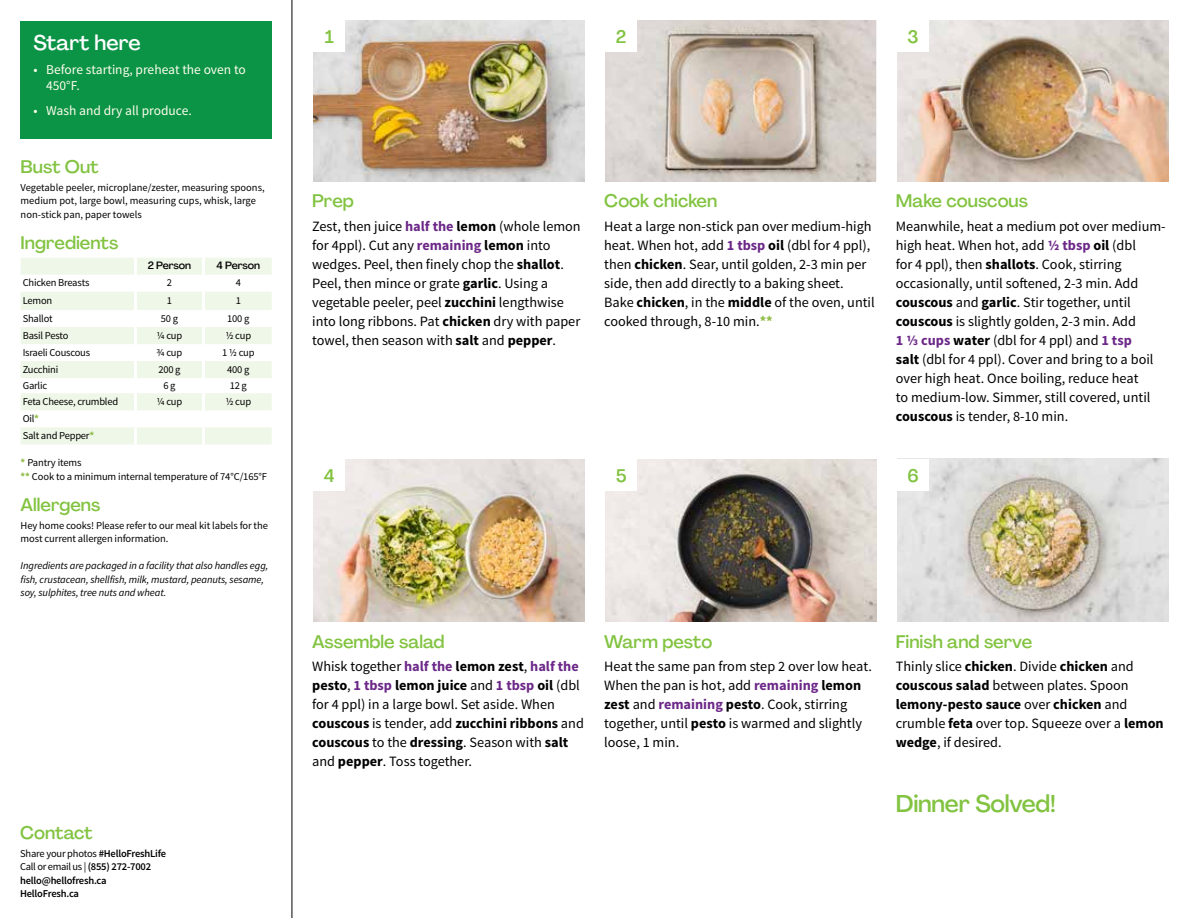
<style>
.page{position:relative;width:1188px;height:918px;background:#fff}
.page>*{position:absolute;margin:0;border:0;box-sizing:border-box;transform-origin:0 0}
.t1{font:500 24px "Agrandir";letter-spacing:-.01em;color:#82c341}
.t2{font:500 21px "Agrandir";color:#fff}
.t3{font:500 18px "Agrandir";color:#82c341}
.t4{font:14.25px/19px "Source Sans Pro";color:#000}
.t5{font:13.5px/16.2px "Source Sans Pro";color:#fffdec}
.t6{font:10.5px/13.5px "Source Sans Pro";letter-spacing:-.01em;color:#000}
.t7{font:italic 10.5px/13.5px "Source Sans Pro";letter-spacing:-.01em;color:#000}
.t8{font:600 10.5px/13.5px "Source Sans Pro";letter-spacing:-.02em;color:#000}
.t9{font:500 10.5px "Agrandir";letter-spacing:-.01em;color:#000}
.s1{font-weight:700;color:#8cba42}
.s2{font-weight:400}
.s3{font-weight:700;color:#6c2888}
.s4{font-weight:700}
</style>
<div class="page">
<hr style="left:292px;top:0;width:1px;height:918px;background:#000">
<svg style="left:21px;top:258px;width:251px;height:186px;fill:#eff7e8"></svg>
<hr style="left:134px;top:258px;width:3px;height:17px;background:#fff">
<hr style="left:202px;top:258px;width:3px;height:17px;background:#fff">
<hr style="left:134px;top:275px;width:3px;height:17px;background:#fff">
<hr style="left:202px;top:275px;width:3px;height:17px;background:#fff">
<hr style="left:134px;top:292px;width:3px;height:18px;background:#fff">
<hr style="left:202px;top:292px;width:3px;height:18px;background:#fff">
<hr style="left:134px;top:310px;width:3px;height:17px;background:#fff">
<hr style="left:202px;top:310px;width:3px;height:17px;background:#fff">
<hr style="left:134px;top:327px;width:3px;height:17px;background:#fff">
<hr style="left:202px;top:327px;width:3px;height:17px;background:#fff">
<hr style="left:134px;top:344px;width:3px;height:17px;background:#fff">
<hr style="left:202px;top:344px;width:3px;height:17px;background:#fff">
<hr style="left:134px;top:361px;width:3px;height:17px;background:#fff">
<hr style="left:202px;top:361px;width:3px;height:17px;background:#fff">
<hr style="left:134px;top:378px;width:3px;height:15px;background:#fff">
<hr style="left:202px;top:378px;width:3px;height:15px;background:#fff">
<hr style="left:134px;top:393px;width:3px;height:17px;background:#fff">
<hr style="left:202px;top:393px;width:3px;height:17px;background:#fff">
<hr style="left:134px;top:410px;width:3px;height:17px;background:#fff">
<hr style="left:202px;top:410px;width:3px;height:17px;background:#fff">
<hr style="left:134px;top:427px;width:3px;height:17px;background:#fff">
<hr style="left:202px;top:427px;width:3px;height:17px;background:#fff">
<div style="left:21px;top:21px;width:251px;height:117px;background:#0b9446"></div>
<img style="left:313px;top:459px;width:272px;height:162px">
<div style="left:313px;top:459px;width:32px;height:32px;background:#fff"></div>
<img style="left:605px;top:459px;width:272px;height:162px">
<div style="left:605px;top:459px;width:32px;height:32px;background:#fff"></div>
<img style="left:897px;top:459px;width:272px;height:162px">
<div style="left:897px;top:459px;width:32px;height:32px;background:#fff"></div>
<img style="left:313px;top:20px;width:272px;height:161px">
<div style="left:313px;top:20px;width:32px;height:32px;background:#fff"></div>
<img style="left:605px;top:20px;width:271px;height:161px">
<div style="left:605px;top:20px;width:32px;height:32px;background:#fff"></div>
<img style="left:897px;top:20px;width:272px;height:161px">
<div style="left:897px;top:20px;width:32px;height:32px;background:#fff"></div>
<h2 class="t2" style="left:33px;top:29px;width:109px">Start here</h2>
<p class="t5" style="left:46px;top:62px;width:201px;text-indent:-13px">• Before starting, preheat the oven to<br>450°F.</p>
<p class="t5" style="left:33px;top:103px;width:160px">• Wash and dry all produce.</p>
<p class="t3" style="left:21px;top:156px;width:80px">Bust Out</p>
<p class="t6" style="left:21px;top:181px;width:246px">Vegetable peeler, microplane/zester, measuring spoons, medium pot, large bowl, measuring cups, whisk, large non-stick pan, paper towels</p>
<p class="t3" style="left:21px;top:232px;width:99px">Ingredients</p>
<p class="t9" style="left:148px;top:259px;width:45px">2 Person</p>
<p class="t9" style="left:217px;top:259px;width:45px">4 Person</p>
<p class="t6" style="left:23px;top:276px;width:68px">Chicken Breasts</p>
<p class="t6" style="left:167px;top:276px;width:7px">2</p>
<p class="t6" style="left:236px;top:276px;width:7px">4</p>
<p class="t6" style="left:23px;top:294px;width:31px">Lemon</p>
<p class="t6" style="left:167px;top:294px;width:7px">1</p>
<p class="t6" style="left:236px;top:294px;width:7px">1</p>
<p class="t6" style="left:23px;top:311px;width:32px">Shallot</p>
<p class="t6" style="left:161px;top:311px;width:19px">50 g</p>
<p class="t6" style="left:227px;top:311px;width:24px">100 g</p>
<p class="t6" style="left:23px;top:329px;width:47px">Basil Pesto</p>
<p class="t6" style="left:157px;top:329px;width:27px">1/4 cup</p>
<p class="t6" style="left:225px;top:329px;width:27px">1/2 cup</p>
<p class="t6" style="left:23px;top:346px;width:69px">Israeli Couscous</p>
<p class="t6" style="left:157px;top:346px;width:27px">3/4 cup</p>
<p class="t6" style="left:222px;top:346px;width:34px">1 1/2 cup</p>
<p class="t6" style="left:23px;top:363px;width:37px">Zucchini</p>
<p class="t6" style="left:158px;top:363px;width:24px">200 g</p>
<p class="t6" style="left:227px;top:363px;width:24px">400 g</p>
<p class="t6" style="left:23px;top:379px;width:26px">Garlic</p>
<p class="t6" style="left:163px;top:379px;width:14px">6 g</p>
<p class="t6" style="left:230px;top:379px;width:19px">12 g</p>
<p class="t6" style="left:23px;top:395px;width:97px">Feta Cheese, crumbled</p>
<p class="t6" style="left:157px;top:395px;width:27px">1/4 cup</p>
<p class="t6" style="left:225px;top:395px;width:27px">1/2 cup</p>
<p class="t6" style="left:23px;top:410px;width:73px;line-height:17px">Oil<span class="s1">*<br></span>Salt and Pepper<span class="s1">*</span></p>
<p class="t6" style="left:21px;top:456px;width:248px"><span class="s1">*</span> Pantry items<br><span class="s1">**</span> Cook to a minimum internal temperature of 74°C/165°F</p>
<p class="t3" style="left:21px;top:494px;width:81px">Allergens</p>
<p class="t6" style="left:21px;top:519px;width:249px">Hey home cooks! Please refer to our meal kit labels for the most current allergen information.</p>
<p class="t7" style="left:21px;top:559px;width:249px">Ingredients are packaged in a facility that also handles egg, fish, crustacean, shellfish, milk, mustard, peanuts, sesame, soy, sulphites, tree nuts and wheat.</p>
<p class="t3" style="left:20px;top:822px;width:74px">Contact</p>
<p class="t8" style="left:20px;top:847px;width:147px"><span class="s2">Share your photos</span> #HelloFreshLife<br><span class="s2">Call or email us |</span> (855) 272-7002 hello@hellofresh.ca<br>HelloFresh.ca</p>
<p class="t3" style="left:325px;top:26px;width:11px">1</p>
<p class="t3" style="left:616px;top:25px;width:12px">2</p>
<p class="t3" style="left:908px;top:25px;width:13px">3</p>
<p class="t3" style="left:312px;top:190px;width:43px">Prep</p>
<p class="t4" style="left:312px;top:217px;width:270px">Zest, then juice <span class="s3">half the</span> <span class="s4">lemon</span> (whole lemon for 4ppl). Cut any <span class="s3">remaining</span> <span class="s4">lemon</span> into wedges. Peel, then finely chop the <span class="s4">shallot</span>.<br>Peel, then mince or grate <span class="s4">garlic</span>. Using a vegetable peeler, peel <span class="s4">zucchini</span> lengthwise into long ribbons. Pat <span class="s4">chicken</span> dry with paper towel, then season with <span class="s4">salt</span> and <span class="s4">pepper</span>.</p>
<p class="t3" style="left:604px;top:190px;width:115px">Cook chicken</p>
<p class="t4" style="left:604px;top:217px;width:272px">Heat a large non-stick pan over medium-high heat. When hot, add <span class="s3">1 tbsp</span> <span class="s4">oil</span> (dbl for 4 ppl), then <span class="s4">chicken</span>. Sear, until golden, 2-3 min per side, then add directly to a baking sheet.<br>Bake <span class="s4">chicken</span>, in the <span class="s4">middle</span> of the oven, until cooked through, 8-10 min.<span class="s1">**</span></p>
<p class="t3" style="left:896px;top:190px;width:134px">Make couscous</p>
<p class="t4" style="left:896px;top:217px;width:271px">Meanwhile, heat a medium pot over medium&shy;high heat. When hot, add <span class="s3">1/2 tbsp</span> <span class="s4">oil</span> (dbl<br>for 4 ppl), then <span class="s4">shallots</span>. Cook, stirring occasionally, until softened, 2-3 min. Add <span class="s4">couscous</span> and <span class="s4">garlic</span>. Stir together, until <span class="s4">couscous</span> is slightly golden, 2-3 min. Add<br><span class="s3">1 1/3 cups</span> <span class="s4">water</span> (dbl for 4 ppl) and <span class="s3">1 tsp<br></span><span class="s4">salt</span> (dbl for 4 ppl). Cover and bring to a boil over high heat. Once boiling, reduce heat<br>to medium-low. Simmer, still covered, until <span class="s4">couscous</span> is tender, 8-10 min.</p>
<p class="t3" style="left:324px;top:465px;width:12px">4</p>
<p class="t3" style="left:616px;top:465px;width:12px">5</p>
<p class="t3" style="left:907px;top:464px;width:13px">6</p>
<p class="t3" style="left:312px;top:630px;width:134px">Assemble salad</p>
<p class="t4" style="left:312px;top:657px;width:273px">Whisk together <span class="s3">half the</span> <span class="s4">lemon zest</span>, <span class="s3">half the </span><span class="s4">pesto</span>, <span class="s3">1 tbsp</span> <span class="s4">lemon juice</span> and <span class="s3">1 tbsp</span> <span class="s4">oil</span> (dbl for 4 ppl) in a large bowl. Set aside. When <span class="s4">couscous</span> is tender, add <span class="s4">zucchini ribbons</span> and <span class="s4">couscous</span> to the <span class="s4">dressing</span>. Season with <span class="s4">salt </span>and <span class="s4">pepper</span>. Toss together.</p>
<p class="t3" style="left:604px;top:630px;width:110px">Warm pesto</p>
<p class="t4" style="left:604px;top:657px;width:269px">Heat the same pan from step 2 over low heat.<br>When the pan is hot, add <span class="s3">remaining</span> <span class="s4">lemon zest</span> and <span class="s3">remaining</span> <span class="s4">pesto</span>. Cook, stirring together, until <span class="s4">pesto</span> is warmed and slightly loose, 1 min.</p>
<p class="t3" style="left:896px;top:630px;width:138px">Finish and serve</p>
<p class="t4" style="left:896px;top:657px;width:269px">Thinly slice <span class="s4">chicken</span>. Divide <span class="s4">chicken</span> and <span class="s4">couscous salad</span> between plates. Spoon <span class="s4">lemony-pesto sauce</span> over <span class="s4">chicken</span> and crumble <span class="s4">feta</span> over top. Squeeze over a <span class="s4">lemon wedge</span>, if desired.</p>
<h1 class="t1" style="left:896px;top:789px;width:162px">Dinner Solved!</h1>
</div>
